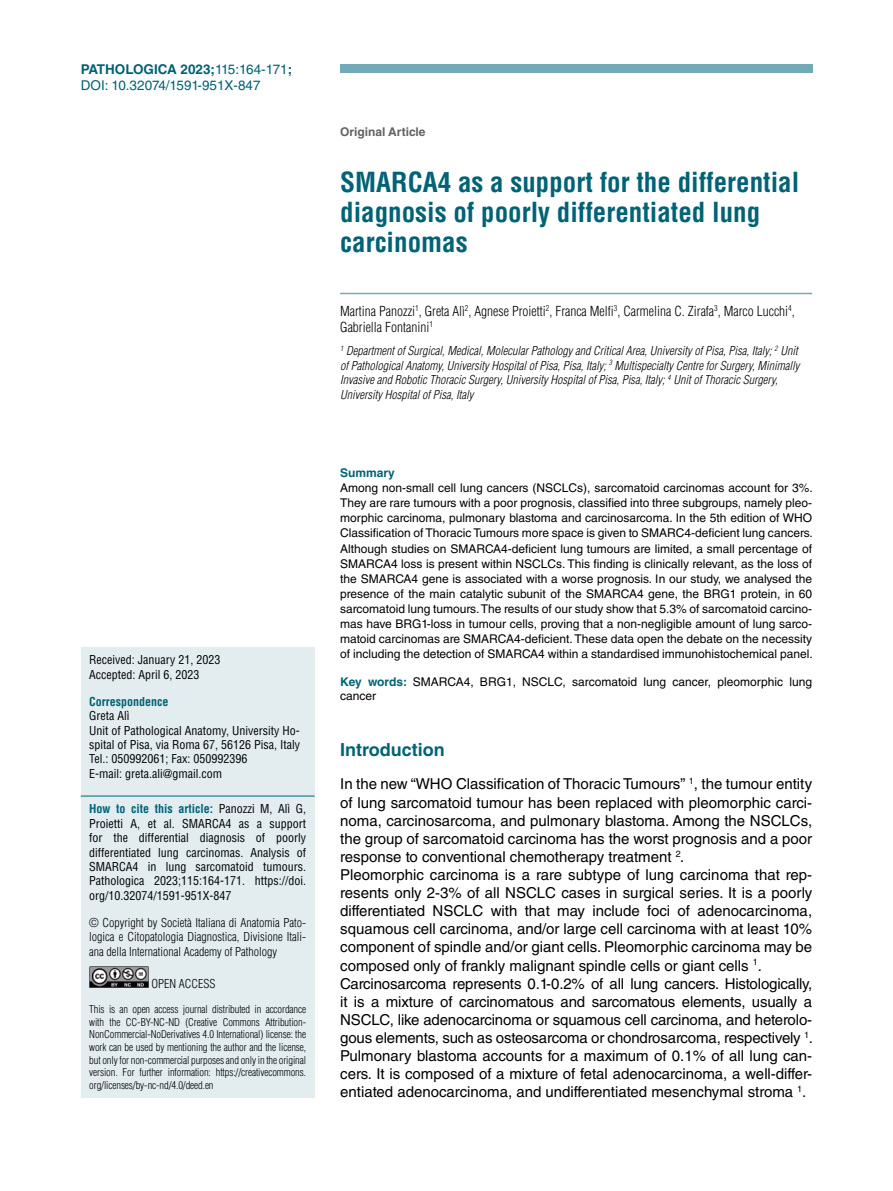
<style>
.page{position:relative;width:893px;height:1191px;background:#fff}
.page>*{position:absolute;margin:0;border:0;box-sizing:border-box;transform-origin:0 0}
.t1{font:700 condensed 27px/30.2px "Helvetica LT Std";color:#006375}
.t2{font:700 18px "Helvetica LT Std";color:#006375}
.t3{font:15px/18.1px "Helvetica LT Std";color:#000}
.t4{font:300 condensed 13.5px/16.6px "Helvetica LT Std";color:#000}
.t5{font:13.5px/16.2px "Helvetica LT Std";color:#006375}
.t6{font:12px/15.1px "Helvetica LT Std";color:#000;text-align:justify}
.t7{font:condensed 12px/14.4px "Helvetica LT Std";color:#000}
.t8{font:italic 300 condensed 12px/14.5px "Helvetica LT Std";color:#000}
.t9{font:300 condensed 12px/14.4px "Helvetica LT Std";color:#000;text-align:justify}
.t10{font:700 12px "Helvetica LT Std";color:#626261}
.t11{font:700 condensed 12px "Helvetica LT Std";color:#006375}
.t12{font:700 12px "Helvetica LT Std";color:#006375}
.t13{font:300 condensed 10.5px/12.6px "Helvetica LT Std";letter-spacing:-.01em;color:#000;text-align:justify}
.s1{font-weight:700}
.s2{font-weight:700;color:#006375}
.s3{font-style:italic}
</style>
<div class="page">
<div style="left:81px;top:647px;width:234px;height:450px;background:#e3edf0"></div>
<hr style="left:81px;top:795px;width:234px;height:1px;background:#006375">
<img style="left:89px;top:966px;width:60px;height:22px">
<div style="left:340px;top:64px;width:472px;height:8px;background:#72aab7"></div>
<hr style="left:340px;top:293px;width:472px;height:1px;background:#72aab7">
<p class="t5" style="left:81px;top:61px;width:213px"><span class="s1">PATHOLOGICA 2023;</span>115:164-171<span class="s1">;<br></span>DOI: 10.32074/1591-951X-847</p>
<p class="t7" style="left:89px;top:652px;width:133px">Received: January 21, 2023<br>Accepted: April 6, 2023</p>
<p class="t11" style="left:89px;top:694px;width:81px">Correspondence</p>
<p class="t7" style="left:89px;top:708px;width:212px">Greta Alì<br>Unit of Pathological Anatomy, University Ho&shy;spital of Pisa, via Roma 67, 56126 Pisa, Italy<br>Tel.: 050992061; Fax: 050992396<br>E-mail: greta.ali@gmail.com</p>
<p class="t7" style="left:89px;top:802px;width:218px;text-align:justify"><span class="s2">How to cite this article:</span> Panozzi M, Alì G, Proietti A, et al. SMARCA4 as a support for the differential diagnosis of poorly differentiated lung carcinomas. Analysis of SMARCA4 in lung sarcomatoid tumours.<br>Pathologica 2023;115:164-171. https://doi. org/10.32074/1591-951X-847</p>
<p class="t9" style="left:89px;top:915px;width:218px">© Copyright by Società Italiana di Anatomia Pato&shy;logica e Citopatologia Diagnostica, Divisione Itali&shy;ana della International Academy of Pathology</p>
<p class="t9" style="left:151px;top:976px;width:66px">OPEN ACCESS</p>
<p class="t13" style="left:89px;top:1003px;width:218px">This is an open access journal distributed in accordance with the CC-BY-NC-ND (Creative Commons Attribution-NonCommercial-NoDerivatives 4.0 International) license: the work can be used by mentioning the author and the license, but only for non-commercial purposes and only in the original version. For further information: https://creativecommons. org/licenses/by-nc-nd/4.0/deed.en</p>
<p class="t10" style="left:340px;top:125px;width:87px">Original Article</p>
<h1 class="t1" style="left:340px;top:167px;width:461px">SMARCA4 as a support for the differential diagnosis of poorly differentiated lung carcinomas</h1>
<p class="t4" style="left:340px;top:302px;width:456px">Martina Panozzi<sup>1</sup>, Greta Alì<sup>2</sup>, Agnese Proietti<sup>2</sup>, Franca Melfi<sup>3</sup>, Carmelina C. Zirafa<sup>3</sup>, Marco Lucchi<sup>4</sup>,<br>Gabriella Fontanini<sup>1</sup></p>
<p class="t8" style="left:340px;top:344px;width:461px"><sup>1</sup> Department of Surgical, Medical, Molecular Pathology and Critical Area, University of Pisa, Pisa, Italy; <sup>2</sup> Unit of Pathological Anatomy, University Hospital of Pisa, Pisa, Italy; <sup>3</sup> Multispecialty Centre for Surgery, Minimally Invasive and Robotic Thoracic Surgery, University Hospital of Pisa, Pisa, Italy; <sup>4</sup> Unit of Thoracic Surgery, University Hospital of Pisa, Italy</p>
<p class="t12" style="left:340px;top:465px;width:56px">Summary</p>
<p class="t6" style="left:340px;top:480px;width:474px">Among non-small cell lung cancers (NSCLCs), sarcomatoid carcinomas account for 3%.<br>They are rare tumours with a poor prognosis, classified into three subgroups, namely pleo&shy;morphic carcinoma, pulmonary blastoma and carcinosarcoma. In the 5th edition of WHO Classification of Thoracic Tumours more space is given to SMARC4-deficient lung cancers.<br>Although studies on SMARCA4-deficient lung tumours are limited, a small percentage of SMARCA4 loss is present within NSCLCs. This finding is clinically relevant, as the loss of the SMARCA4 gene is associated with a worse prognosis. In our study, we analysed the presence of the main catalytic subunit of the SMARCA4 gene, the BRG1 protein, in 60 sarcomatoid lung tumours. The results of our study show that 5.3% of sarcomatoid carcino&shy;mas have BRG1-loss in tumour cells, proving that a non-negligible amount of lung sarco&shy;matoid carcinomas are SMARCA4-deficient. These data open the debate on the necessity of including the detection of SMARCA4 within a standardised immunohistochemical panel.</p>
<p class="t6" style="left:340px;top:674px;width:473px;line-height:14.5px"><span class="s2">Key words:</span> SMARCA4, BRG1, NSCLC, sarcomatoid lung cancer, pleomorphic lung cancer</p>
<p class="t2" style="left:340px;top:738px;width:106px">Introduction</p>
<p class="t3" style="left:340px;top:775px;width:474px">In the new “WHO Classification of Thoracic Tumours” <sup>1</sup>, the tumour entity of lung sarcomatoid tumour has been replaced with pleomorphic carci&shy;noma, carcinosarcoma, and pulmonary blastoma. Among the NSCLCs, the group of sarcomatoid carcinoma has the worst prognosis and a poor response to conventional chemotherapy treatment <sup>2</sup><span class="s3">.<br></span>Pleomorphic carcinoma is a rare subtype of lung carcinoma that rep&shy;resents only 2-3% of all NSCLC cases in surgical series. It is a poorly differentiated NSCLC with that may include foci of adenocarcinoma, squamous cell carcinoma, and/or large cell carcinoma with at least 10% component of spindle and/or giant cells. Pleomorphic carcinoma may be composed only of frankly malignant spindle cells or giant cells <sup>1</sup>.<br>Carcinosarcoma represents 0.1-0.2% of all lung cancers. Histologically, it is a mixture of carcinomatous and sarcomatous elements, usually a NSCLC, like adenocarcinoma or squamous cell carcinoma, and heterolo&shy;gous elements, such as osteosarcoma or chondrosarcoma, respectively <sup>1</sup>.<br>Pulmonary blastoma accounts for a maximum of 0.1% of all lung can&shy;cers. It is composed of a mixture of fetal adenocarcinoma, a well-differ&shy;entiated adenocarcinoma, and undifferentiated mesenchymal stroma <sup>1</sup>.</p>
</div>
